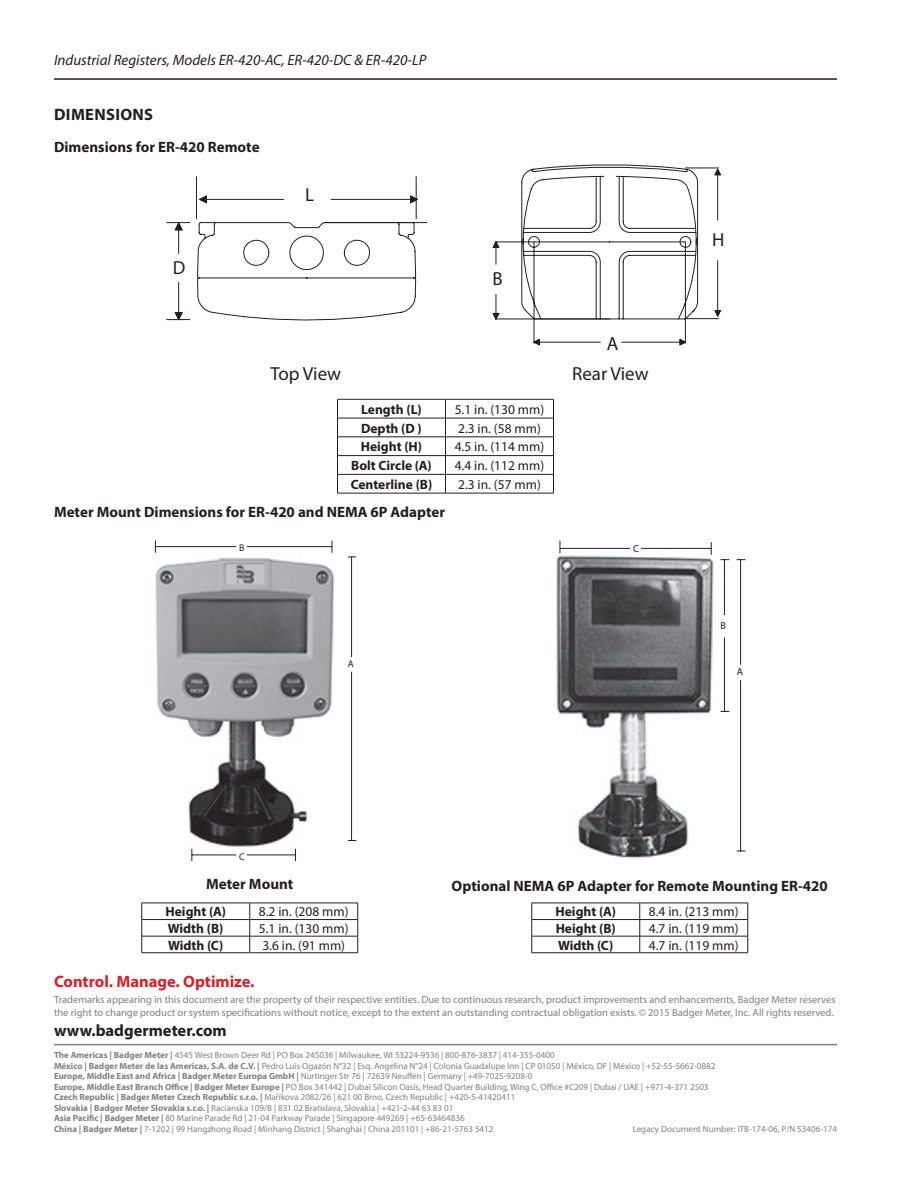
<style>
.page{position:relative;width:918px;height:1188px;background:#fff}
.page>*{position:absolute;margin:0;border:0;box-sizing:border-box;transform-origin:0 0}
.t1{font:18.9px "Myriad Pro";color:#231f20}
.t2{font:700 16.5px "Myriad Pro";color:#d1232a}
.Heading_1{font:700 16.5px "Myriad Pro";color:#231f20}
.Heading_1-2{font:700 16.5px "Myriad Pro";letter-spacing:.02em;color:#231f20}
.Heading_2{font:700 15px "Myriad Pro";color:#231f20}
.t3{font:italic 15px "Myriad Pro";color:#231f20}
.Body{font:13.5px "Myriad Pro";color:#231f20}
.Body-2{font:700 13.5px "Myriad Pro";color:#231f20}
.CopyrightText{font:10.5px/13.2px "Myriad Pro";color:#7f807f}
.t4{font:10.35px "Myriad Pro";color:#231f20}
.t5{font:9.75px "Myriad Pro";color:#231f20}
.t6{font:9px/10.5px "Myriad Pro";color:#7f807f}
.s1{font-weight:700}
</style>
<div class="page">
<hr style="left:54px;top:78px;width:783px;height:2px;background:#231f20">
<hr style="left:54px;top:1044px;width:783px;height:1px;background:#7f807f">
<svg style="left:174px;top:165px;width:494px;height:156px"></svg>
<svg style="left:492px;top:167px;width:229px;height:179px"></svg>
<hr style="left:196px;top:177px;width:1px;height:42px;background:#231f20">
<hr style="left:416px;top:177px;width:1px;height:42px;background:#231f20">
<hr style="left:337px;top:399px;width:109px;height:1px;background:#231f20">
<hr style="left:446px;top:399px;width:108px;height:1px;background:#231f20">
<hr style="left:337px;top:418px;width:109px;height:1px;background:#231f20">
<hr style="left:446px;top:418px;width:108px;height:1px;background:#231f20">
<hr style="left:337px;top:437px;width:109px;height:1px;background:#231f20">
<hr style="left:446px;top:437px;width:108px;height:1px;background:#231f20">
<hr style="left:337px;top:455px;width:109px;height:1px;background:#231f20">
<hr style="left:446px;top:455px;width:108px;height:1px;background:#231f20">
<hr style="left:337px;top:474px;width:109px;height:1px;background:#231f20">
<svg style="left:337px;top:399px;width:1px;height:94px"></svg>
<hr style="left:446px;top:474px;width:108px;height:1px;background:#231f20">
<svg style="left:445px;top:399px;width:1px;height:94px"></svg>
<svg style="left:553px;top:399px;width:1px;height:94px"></svg>
<hr style="left:337px;top:493px;width:109px;height:1px;background:#231f20">
<hr style="left:446px;top:493px;width:108px;height:1px;background:#231f20">
<img style="left:154px;top:551px;width:181px;height:303px">
<hr style="left:351px;top:557px;width:1px;height:100px;background:#231f20">
<hr style="left:351px;top:672px;width:1px;height:169px;background:#231f20">
<hr style="left:192px;top:855px;width:44px;height:1px;background:#231f20">
<hr style="left:247px;top:855px;width:49px;height:1px;background:#231f20">
<svg style="left:332px;top:541px;width:1px;height:12px"></svg>
<hr style="left:155px;top:546px;width:81px;height:1px;background:#231f20">
<hr style="left:247px;top:546px;width:85px;height:1px;background:#231f20">
<img style="left:556px;top:548px;width:184px;height:310px">
<hr style="left:560px;top:548px;width:70px;height:1px;background:#231f20">
<hr style="left:641px;top:548px;width:70px;height:1px;background:#231f20">
<svg style="left:711px;top:542px;width:1px;height:13px"></svg>
<hr style="left:724px;top:560px;width:1px;height:55px;background:#231f20">
<hr style="left:724px;top:638px;width:1px;height:74px;background:#231f20">
<hr style="left:740px;top:560px;width:1px;height:105px;background:#231f20">
<hr style="left:740px;top:680px;width:1px;height:171px;background:#231f20">
<hr style="left:142px;top:903px;width:108px;height:1px;background:#231f20">
<hr style="left:250px;top:903px;width:108px;height:1px;background:#231f20">
<hr style="left:142px;top:919px;width:108px;height:1px;background:#231f20">
<hr style="left:250px;top:919px;width:108px;height:1px;background:#231f20">
<hr style="left:142px;top:936px;width:108px;height:1px;background:#231f20">
<svg style="left:141px;top:903px;width:1px;height:50px"></svg>
<hr style="left:250px;top:936px;width:108px;height:1px;background:#231f20">
<svg style="left:249px;top:903px;width:1px;height:50px"></svg>
<svg style="left:357px;top:903px;width:1px;height:50px"></svg>
<hr style="left:142px;top:953px;width:108px;height:1px;background:#231f20">
<hr style="left:250px;top:953px;width:108px;height:1px;background:#231f20">
<hr style="left:532px;top:903px;width:108px;height:1px;background:#231f20">
<hr style="left:640px;top:903px;width:108px;height:1px;background:#231f20">
<hr style="left:532px;top:919px;width:108px;height:1px;background:#231f20">
<hr style="left:640px;top:919px;width:108px;height:1px;background:#231f20">
<hr style="left:532px;top:936px;width:108px;height:1px;background:#231f20">
<svg style="left:531px;top:903px;width:1px;height:50px"></svg>
<hr style="left:640px;top:936px;width:108px;height:1px;background:#231f20">
<svg style="left:639px;top:903px;width:1px;height:50px"></svg>
<svg style="left:747px;top:903px;width:1px;height:50px"></svg>
<hr style="left:532px;top:953px;width:108px;height:1px;background:#231f20">
<hr style="left:640px;top:953px;width:108px;height:1px;background:#231f20">
<p class="t3" style="left:54px;top:51px;width:374px">Industrial Registers, Models ER-420-AC, ER-420-DC &amp; ER-420-LP</p>
<p class="Heading_1-2" style="left:54px;top:104px;width:101px">DIMENSIONS</p>
<p class="Heading_2" style="left:54px;top:137px;width:207px">Dimensions for ER-420 Remote</p>
<p class="t1" style="left:173px;top:256px;width:14px">D</p>
<p class="t1" style="left:305px;top:183px;width:10px">L</p>
<p class="t1" style="left:270px;top:362px;width:72px">Top View</p>
<p class="t1" style="left:493px;top:267px;width:12px">B</p>
<p class="Body-2" style="left:361px;top:400px;width:62px">Length (L)</p>
<p class="Body" style="left:455px;top:401px;width:91px">5.1 in. (130 mm)</p>
<p class="Body-2" style="left:361px;top:419px;width:62px">Depth (D )</p>
<p class="Body" style="left:458px;top:420px;width:84px">2.3 in. (58 mm)</p>
<p class="Body-2" style="left:361px;top:438px;width:63px">Height (H)</p>
<p class="Body" style="left:455px;top:438px;width:91px">4.5 in. (114 mm)</p>
<p class="Body-2" style="left:351px;top:457px;width:82px">Bolt Circle (A)</p>
<p class="Body" style="left:455px;top:457px;width:91px">4.4 in. (112 mm)</p>
<p class="Body-2" style="left:351px;top:475px;width:83px">Centerline (B)</p>
<p class="Body" style="left:458px;top:476px;width:84px">2.3 in. (57 mm)</p>
<p class="Heading_2" style="left:54px;top:502px;width:393px">Meter Mount Dimensions for ER-420 and NEMA 6P Adapter</p>
<p class="t5" style="left:239px;top:542px;width:7px">B</p>
<p class="t1" style="left:607px;top:332px;width:13px">A</p>
<p class="t1" style="left:572px;top:362px;width:78px">Rear View</p>
<p class="t4" style="left:633px;top:542px;width:7px">C</p>
<p class="t5" style="left:348px;top:657px;width:8px">A</p>
<p class="t1" style="left:712px;top:228px;width:14px">H</p>
<p class="t4" style="left:721px;top:619px;width:7px">B</p>
<p class="t4" style="left:737px;top:665px;width:8px">A</p>
<p class="t5" style="left:239px;top:850px;width:7px">C</p>
<p class="Heading_2" style="left:206px;top:874px;width:89px">Meter Mount</p>
<p class="Body-2" style="left:166px;top:903px;width:62px">Height (A)</p>
<p class="Body" style="left:259px;top:903px;width:91px">8.2 in. (208 mm)</p>
<p class="Body-2" style="left:168px;top:920px;width:57px">Width (B)</p>
<p class="Body" style="left:259px;top:920px;width:91px">5.1 in. (130 mm)</p>
<p class="Body-2" style="left:168px;top:936px;width:57px">Width (C)</p>
<p class="Body" style="left:262px;top:937px;width:84px">3.6 in. (91 mm)</p>
<h2 class="t2" style="left:54px;top:970px;width:202px">Control. Manage. Optimize.</h2>
<p class="Heading_2" style="left:452px;top:876px;width:378px">Optional NEMA 6P Adapter for Remote Mounting ER-420</p>
<p class="Body-2" style="left:556px;top:903px;width:62px">Height (A)</p>
<p class="Body" style="left:649px;top:903px;width:91px">8.4 in. (213 mm)</p>
<p class="Body-2" style="left:556px;top:920px;width:62px">Height (B)</p>
<p class="Body" style="left:649px;top:920px;width:91px">4.7 in. (119 mm)</p>
<p class="Body-2" style="left:558px;top:936px;width:57px">Width (C)</p>
<p class="Body" style="left:649px;top:937px;width:91px">4.7 in. (119 mm)</p>
<p class="CopyrightText" style="left:54px;top:992px;width:783px">Trademarks appearing in this document are the property of their respective entities. Due to continuous research, product improvements and enhancements, Badger Meter reserves the right to change product or system specifications without notice, except to the extent an outstanding contractual obligation exists. © 2015 Badger Meter, Inc. All rights reserved.</p>
<p class="t6" style="left:54px;top:1050px;width:663px"><span class="s1">The Americas | Badger Meter |</span> 4545 West Brown Deer Rd | PO Box 245036 | Milwaukee, WI 53224-9536 | 800-876-3837 | 414-355-0400<br><span class="s1">México | Badger Meter de las Americas, S.A. de C.V. |</span> Pedro Luis Ogazón N°32 | Esq. Angelina N°24 | Colonia Guadalupe Inn | CP 01050 | México, DF | México | +52-55-5662-0882<br><span class="s1">Europe, Middle East and Africa | Badger Meter Europa GmbH |</span> Nurtinger Str 76 | 72639 Neuffen | Germany | +49-7025-9208-0<br><span class="s1">Europe, Middle East Branch Office | Badger Meter Europe |</span> PO Box 341442 | Dubai Silicon Oasis, Head Quarter Building, Wing C, Office #C209 | Dubai / UAE | +971-4-371 2503<br><span class="s1">Czech Republic | Badger Meter Czech Republic s.r.o. |</span> Maříkova 2082/26 | 621 00 Brno, Czech Republic | +420-5-41420411<br><span class="s1">Slovakia | Badger Meter Slovakia s.r.o. |</span> Racianska 109/B | 831 02 Bratislava, Slovakia | +421-2-44 63 83 01<br><span class="s1">Asia Pacific | Badger Meter |</span> 80 Marine Parade Rd | 21-04 Parkway Parade | Singapore 449269 | +65-63464836<br><span class="s1">China | Badger Meter |</span> 7-1202 | 99 Hangzhong Road | Minhang District | Shanghai | China 201101 | +86-21-5763 5412</p>
<h2 class="Heading_1" style="left:54px;top:1020px;width:174px">www.badgermeter.com</h2>
<p class="t6" style="left:633px;top:1123px;width:206px">Legacy Document Number: ITB-174-06, P/N 53406-174</p>
</div>
